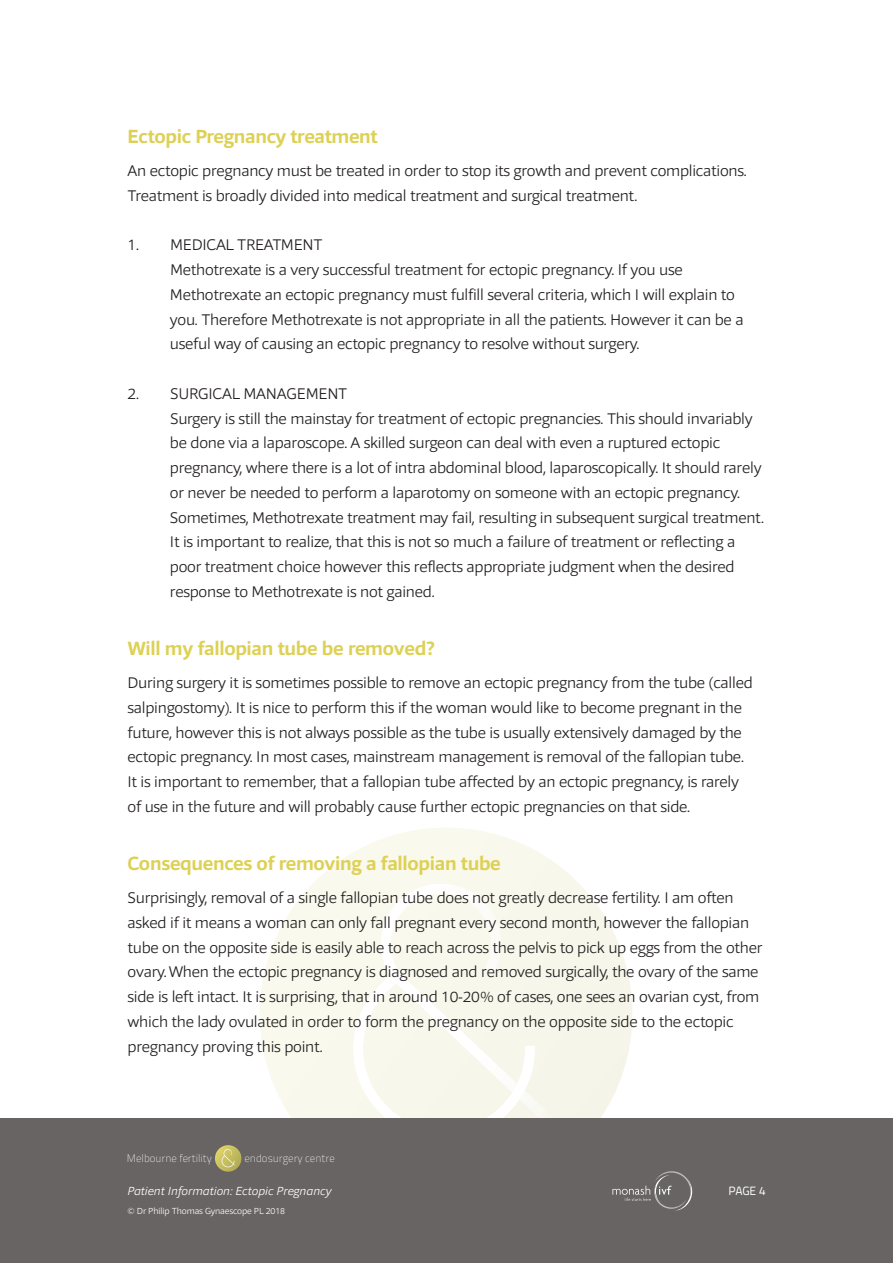
<style>
.page{position:relative;width:893px;height:1263px;background:#fff}
.page>*{position:absolute;margin:0;border:0;box-sizing:border-box;transform-origin:0 0}
.t1{font:700 19.5px "Foro Sans";letter-spacing:-.015em;color:#ddd155}
.t2{font:300 15.75px/24.8px "Foro Sans";letter-spacing:-.015em;color:#231f20}
.t3{font:italic 300 12px "Foro Sans";color:#fff}
.t4{font:12px "Titillium Text 22 L";color:#fff}
.t5{font:700 10.8px "Titillium Text 14 L";color:#fff}
.t6{font:300 9px "Foro Sans";letter-spacing:-.015em;color:#fff}
</style>
<div class="page">
<svg style="left:260px;top:828px;width:372px;height:290px"></svg>
<svg style="left:353px;top:884px;width:199px;height:234px;background:#f9f8ee"></svg>
<div style="left:0;top:1118px;width:893px;height:145px;background:#676463"></div>
<svg style="left:215px;top:1145px;width:26px;height:27px"></svg>
<svg style="left:222px;top:1149px;width:14px;height:18px"></svg>
<svg style="left:612px;top:1171px;width:80px;height:40px"></svg>
<p class="t1" style="left:128px;top:130px;width:252px">Ectopic Pregnancy treatment</p>
<p class="t2" style="left:128px;top:160px;width:621px">An ectopic pregnancy must be treated in order to stop its growth and prevent complications.<br>Treatment is broadly divided into medical treatment and surgical treatment.</p>
<p class="t2" style="left:170px;top:235px;width:575px;text-indent:-42px">1. MEDICAL TREATMENT<br>Methotrexate is a very successful treatment for ectopic pregnancy. If you use Methotrexate an ectopic pregnancy must fulfill several criteria, which I will explain to you. Therefore Methotrexate is not appropriate in all the patients. However it can be a useful way of causing an ectopic pregnancy to resolve without surgery.</p>
<p class="t2" style="left:170px;top:383px;width:596px;text-indent:-42px">2. SURGICAL MANAGEMENT<br>Surgery is still the mainstay for treatment of ectopic pregnancies. This should invariably be done via a laparoscope. A skilled surgeon can deal with even a ruptured ectopic pregnancy, where there is a lot of intra abdominal blood, laparoscopically. It should rarely or never be needed to perform a laparotomy on someone with an ectopic pregnancy.<br>Sometimes, Methotrexate treatment may fail, resulting in subsequent surgical treatment.<br>It is important to realize, that this is not so much a failure of treatment or reflecting a poor treatment choice however this reflects appropriate judgment when the desired response to Methotrexate is not gained.</p>
<p class="t1" style="left:128px;top:642px;width:309px">Will my fallopian tube be removed?</p>
<p class="t2" style="left:128px;top:672px;width:627px">During surgery it is sometimes possible to remove an ectopic pregnancy from the tube (called salpingostomy). It is nice to perform this if the woman would like to become pregnant in the future, however this is not always possible as the tube is usually extensively damaged by the ectopic pregnancy. In most cases, mainstream management is removal of the fallopian tube.<br>It is important to remember, that a fallopian tube affected by an ectopic pregnancy, is rarely of use in the future and will probably cause further ectopic pregnancies on that side.</p>
<p class="t1" style="left:128px;top:857px;width:375px">Consequences of removing a fallopian tube</p>
<p class="t2" style="left:128px;top:887px;width:636px">Surprisingly, removal of a single fallopian tube does not greatly decrease fertility. I am often asked if it means a woman can only fall pregnant every second month, however the fallopian tube on the opposite side is easily able to reach across the pelvis to pick up eggs from the other ovary. When the ectopic pregnancy is diagnosed and removed surgically, the ovary of the same side is left intact. It is surprising, that in around 10-20% of cases, one sees an ovarian cyst, from which the lady ovulated in order to form the pregnancy on the opposite side to the ectopic pregnancy proving this point.</p>
<p class="t5" style="left:127px;top:1154px;width:87px">Melbourne fertility</p>
<p class="t5" style="left:244px;top:1154px;width:92px">endosurgery centre</p>
<p class="t3" style="left:128px;top:1187px;width:205px">Patient Information: Ectopic Pregnancy</p>
<p class="t4" style="left:728px;top:1187px;width:39px">PAGE 4</p>
<p class="t6" style="left:128px;top:1208px;width:159px">© Dr Philip Thomas Gynaescope PL 2018</p>
</div>
